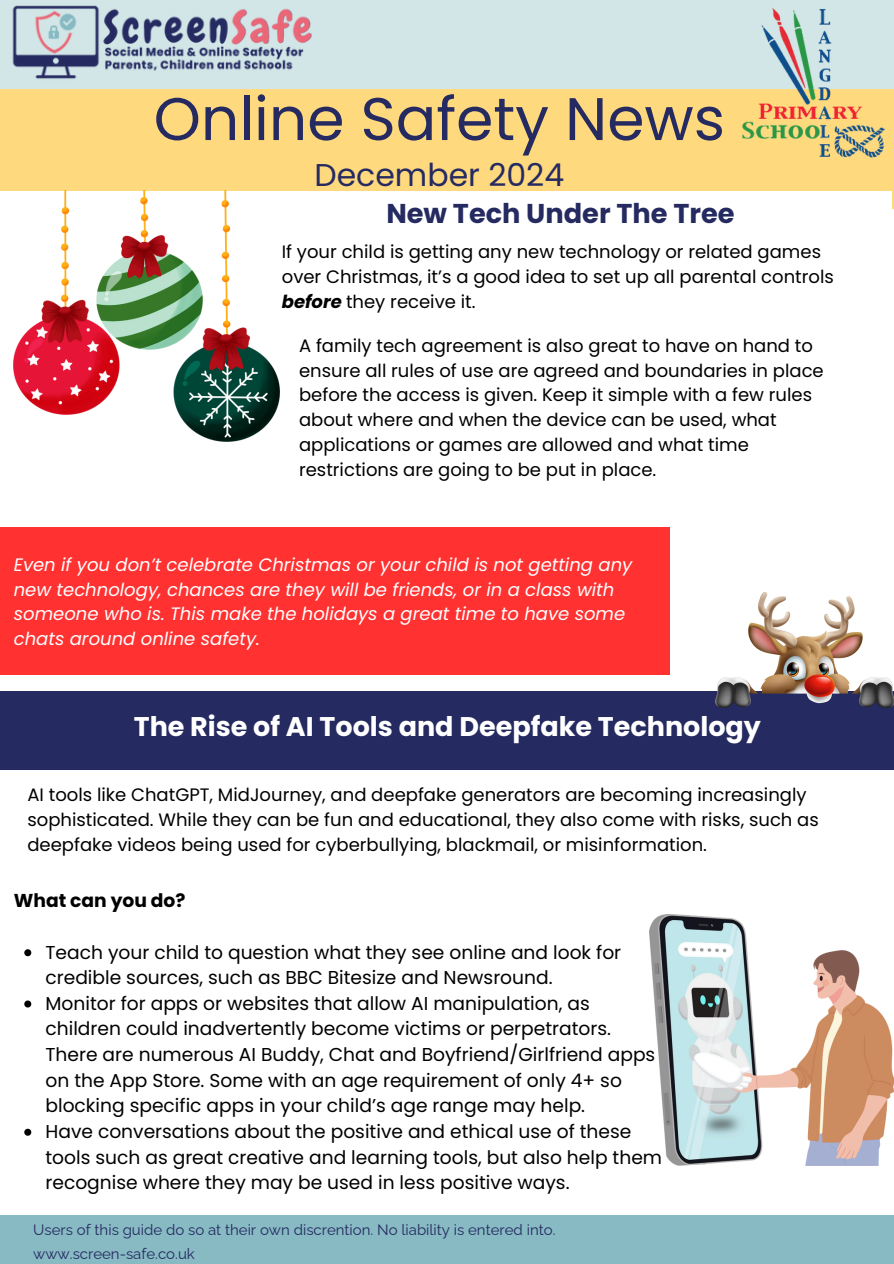
<style>
.page{position:relative;width:894px;height:1264px;background:#fff}
.page>*{position:absolute;margin:0;border:0;box-sizing:border-box;transform-origin:0 0}
.t1{font:60px "Poppins";color:#252a61}
.t2{font:31.5px "Poppins";color:#252a61}
.t3{font:700 27.15px "Poppins";color:#252a61}
.t4{font:700 27px "Poppins";color:#fff}
.t5{font:18.6px/25.7px "Poppins";color:#000}
.t6{font:700 18.6px "Poppins";color:#000}
.t7{font:18px/24.8px "Poppins";color:#000}
.t8{font:italic 18px/24.8px "Poppins";color:#fff}
.t9{font:15px "Raleway";color:#252a61}
.s1{font-weight:700;font-style:italic}
</style>
<div class="page">
<div style="left:0;top:0;width:892px;height:89px;background:#d2e6e7"></div>
<div style="left:0;top:1215px;width:892px;height:48px;background:#87bac3"></div>
<img style="left:12px;top:5px;width:300px;height:74px">
<div style="left:0;top:89px;width:892px;height:119px;background:#ffd97e"></div>
<div style="left:0;top:191px;width:891px;height:620px;background:#fff"></div>
<div style="left:0;top:690px;width:893px;height:79px;background:#252a60"></div>
<img style="left:742px;top:0;width:151px;height:166px">
<img style="left:14px;top:191px;width:265px;height:251px">
<img style="left:649px;top:914px;width:244px;height:251px">
<img style="left:715px;top:593px;width:178px;height:114px">
<svg style="left:24px;top:949px;width:7px;height:7px"></svg>
<svg style="left:24px;top:1000px;width:7px;height:7px"></svg>
<svg style="left:24px;top:1128px;width:7px;height:7px"></svg>
<div style="left:0;top:528px;width:669px;height:147px;background:#ff3131"></div>
<p class="t1" style="left:154px;top:77px;width:572px">Online Safety News</p>
<p class="t2" style="left:314px;top:153px;width:251px">December 2024</p>
<p class="t3" style="left:386px;top:194px;width:349px">New Tech Under The Tree</p>
<h4 class="t7" style="left:282px;top:240px;width:553px">If your child is getting any new technology or related games over Christmas, it’s a good idea to set up all parental controls <span class="s1">before</span> they receive it.</h4>
<h4 class="t7" style="left:299px;top:333px;width:526px">A family tech agreement is also great to have on hand to ensure all rules of use are agreed and boundaries in place before the access is given. Keep it simple with a few rules about where and when the device can be used, what applications or games are allowed and what time restrictions are going to be put in place.</h4>
<p class="t8" style="left:14px;top:552px;width:620px">Even if you don’t celebrate Christmas or your child is not getting any new technology, chances are they will be friends, or in a class with someone who is. This make the holidays a great time to have some chats around online safety.</p>
<h2 class="t4" style="left:134px;top:708px;width:628px">The Rise of AI Tools and Deepfake Technology</h2>
<h4 class="t7" style="left:27px;top:782px;width:792px">AI tools like ChatGPT, MidJourney, and deepfake generators are becoming increasingly sophisticated. While they can be fun and educational, they also come with risks, such as deepfake videos being used for cyberbullying, blackmail, or misinformation.</h4>
<p class="t6" style="left:14px;top:887px;width:173px">What can you do?</p>
<h2 class="t5" style="left:45px;top:939px;width:577px">Teach your child to question what they see online and look for credible sources, such as BBC Bitesize and Newsround.</h2>
<h4 class="t5" style="left:45px;top:990px;width:611px">Monitor for apps or websites that allow AI manipulation, as children could inadvertently become victims or perpetrators.<br>There are numerous AI Buddy, Chat and Boyfriend/Girlfriend apps on the App Store. Some with an age requirement of only 4+ so blocking specific apps in your child’s age range may help.</h4>
<h3 class="t5" style="left:45px;top:1118px;width:618px">Have conversations about the positive and ethical use of these tools such as great creative and learning tools, but also help them recognise where they may be used in less positive ways.</h3>
<h1 class="t9" style="left:33px;top:1221px;width:523px">Users of this guide do so at their own discrention. No liability is entered into.</h1>
<p class="t9" style="left:33px;top:1244px;width:163px">www.screen-safe.co.uk</p>
</div>
